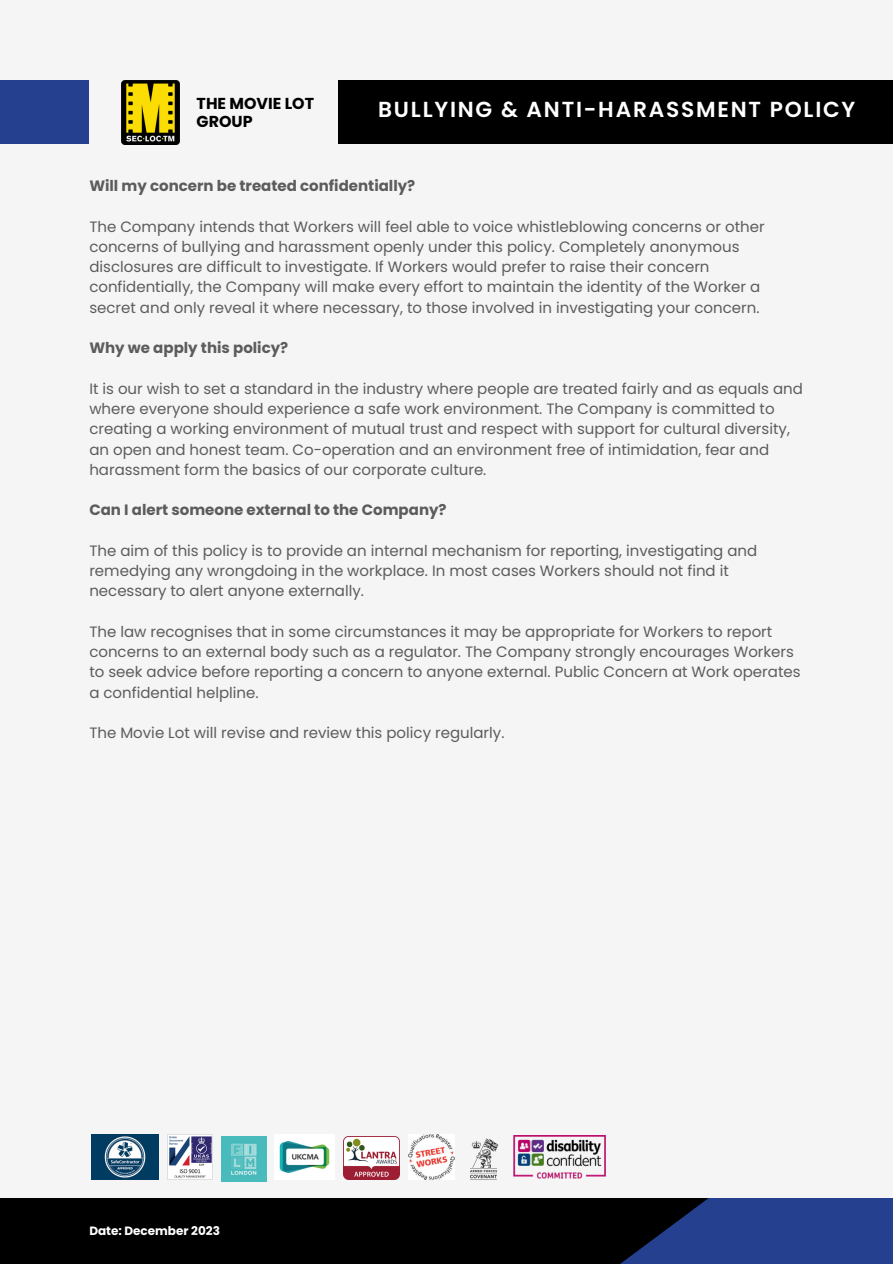
<style>
.page{position:relative;width:893px;height:1264px;background:#fff}
.page>*{position:absolute;margin:0;border:0;box-sizing:border-box;transform-origin:0 0}
.t1{font:600 21.75px "Poppins";letter-spacing:.08em;color:#fff}
.t2{font:700 15.9px "Poppins";color:#000}
.t3{font:15px/20.2px "Poppins";color:#5d5c5c}
.t4{font:700 15px "Poppins";color:#5d5c5c}
.t5{font:700 12px "Poppins";color:#fff}
</style>
<div class="page">
<div style="left:0;top:0;width:892px;height:1263px;background:#f5f5f5"></div>
<div style="left:0;top:1197px;width:892px;height:66px;background:#000"></div>
<div style="left:0;top:80px;width:89px;height:64px;background:#24408e"></div>
<div style="left:338px;top:80px;width:554px;height:64px;background:#000"></div>
<svg style="left:563px;top:1197px;width:329px;height:66px;fill:#24408e"></svg>
<img style="left:122px;top:80px;width:57px;height:64px">
<img style="left:168px;top:1134px;width:45px;height:45px">
<img style="left:470px;top:1138px;width:29px;height:42px">
<img style="left:513px;top:1135px;width:92px;height:44px">
<img style="left:92px;top:1134px;width:66px;height:45px">
<img style="left:221px;top:1136px;width:45px;height:45px">
<img style="left:279px;top:1141px;width:51px;height:32px">
<img style="left:343px;top:1136px;width:56px;height:43px">
<img style="left:408px;top:1134px;width:46px;height:45px">
<p class="t2" style="left:197px;top:92px;width:119px">THE MOVIE LOT</p>
<p class="t2" style="left:197px;top:110px;width:57px">GROUP</p>
<p class="t1" style="left:378px;top:94px;width:478px">BULLYING &amp; ANTI-HARASSMENT POLICY</p>
<p class="t4" style="left:89px;top:175px;width:327px">Will my concern be treated confidentially?</p>
<p class="t3" style="left:89px;top:216px;width:676px">The Company intends that Workers will feel able to voice whistleblowing concerns or other concerns of bullying and harassment openly under this policy. Completely anonymous disclosures are difficult to investigate. If Workers would prefer to raise their concern confidentially, the Company will make every effort to maintain the identity of the Worker a secret and only reveal it where necessary, to those involved in investigating your concern.</p>
<p class="t4" style="left:89px;top:337px;width:200px">Why we apply this policy?</p>
<p class="t3" style="left:89px;top:378px;width:715px">It is our wish to set a standard in the industry where people are treated fairly and as equals and where everyone should experience a safe work environment. The Company is committed to creating a working environment of mutual trust and respect with support for cultural diversity, an open and honest team. Co-operation and an environment free of intimidation, fear and harassment form the basics of our corporate culture.</p>
<p class="t4" style="left:89px;top:499px;width:359px">Can I alert someone external to the Company?</p>
<p class="t3" style="left:89px;top:540px;width:669px">The aim of this policy is to provide an internal mechanism for reporting, investigating and remedying any wrongdoing in the workplace. In most cases Workers should not find it necessary to alert anyone externally.</p>
<p class="t3" style="left:89px;top:621px;width:712px">The law recognises that in some circumstances it may be appropriate for Workers to report concerns to an external body such as a regulator. The Company strongly encourages Workers to seek advice before reporting a concern to anyone external. Public Concern at Work operates a confidential helpline.</p>
<p class="t3" style="left:89px;top:722px;width:416px">The Movie Lot will revise and review this policy regularly.</p>
<p class="t5" style="left:89px;top:1221px;width:132px">Date: December 2023</p>
</div>
